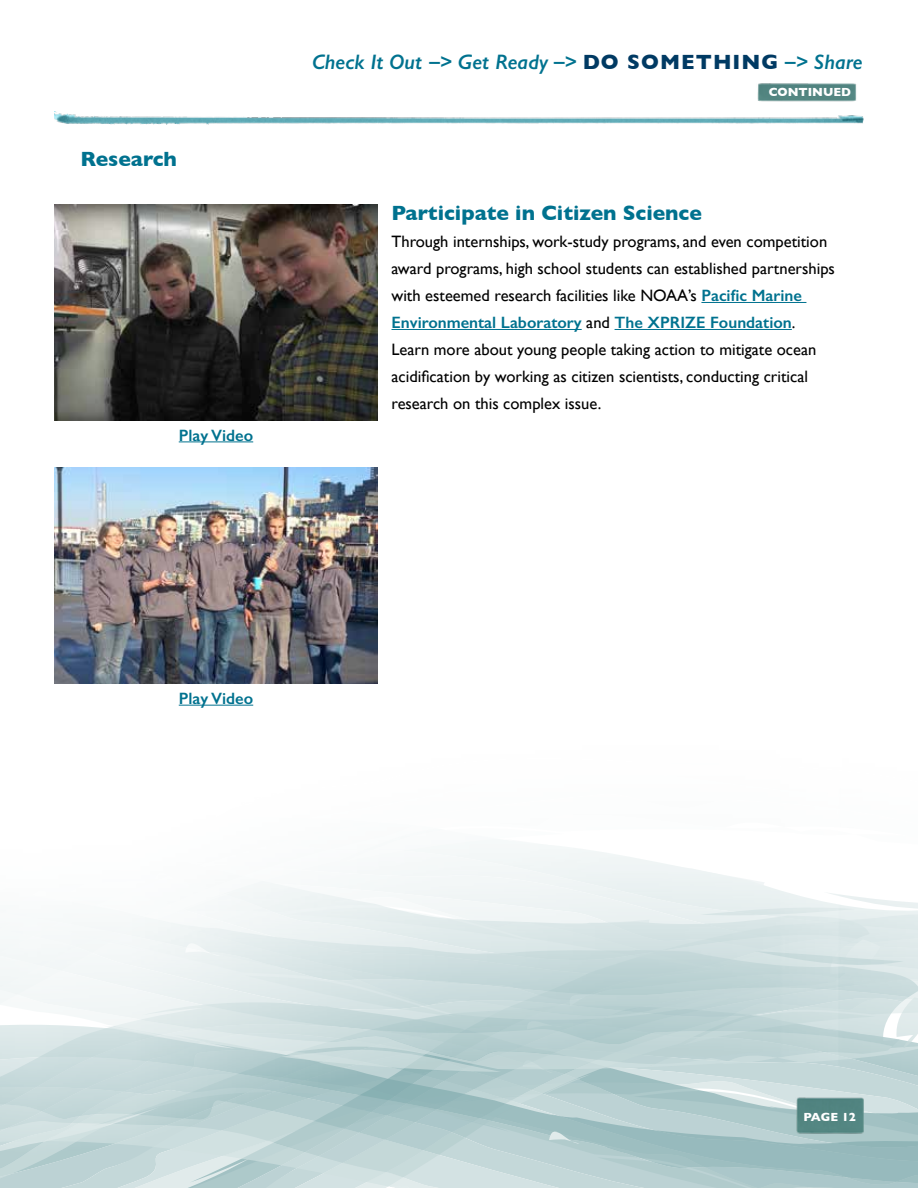
<style>
.page{position:relative;width:918px;height:1188px;background:#fff}
.page>*{position:absolute;margin:0;border:0;box-sizing:border-box;transform-origin:0 0}
.t1{font:italic 600 21px "Gill Sans";color:#00728f}
.t2{font:700 21px "Gill Sans";color:#00728f}
.t3{font:16.5px/27px "Gill Sans";color:#000}
.t4{font:600 16.5px "Gill Sans";color:#00728f}
.t5{font:700 12px "Gill Sans";color:#fff}
.s1{font-weight:700;font-style:normal;color:#003a63}
.s2{font-weight:600;color:#00728f}
</style>
<div class="page">
<svg style="left:0;top:1143px;width:918px;height:45px;background:#b9d0d2"></svg>
<svg style="left:0;top:1132px;width:918px;height:11px;background:#b8cfd1"></svg>
<svg style="left:0;top:1005px;width:918px;height:127px;background:#bfd4d6"></svg>
<svg style="left:0;top:844px;width:918px;height:161px"></svg>
<img style="left:796px;top:1096px;width:68px;height:41px">
<img style="left:54px;top:111px;width:810px;height:14px">
<img style="left:757px;top:83px;width:100px;height:19px">
<hr style="left:701px;top:302px;width:105px;height:1px;background:#00728f">
<hr style="left:392px;top:329px;width:190px;height:1px;background:#00728f">
<hr style="left:615px;top:329px;width:177px;height:1px;background:#00728f">
<img style="left:54px;top:205px;width:324px;height:215px">
<hr style="left:179px;top:441px;width:74px;height:1px;background:#00728f">
<img style="left:54px;top:468px;width:324px;height:216px">
<hr style="left:179px;top:705px;width:74px;height:1px;background:#00728f">
<p class="t2" style="left:80px;top:142px;width:98px">Research</p>
<p class="t4" style="left:179px;top:425px;width:76px">Play Video</p>
<p class="t1" style="left:312px;top:49px;width:552px">Check It Out –&gt; Get Ready –&gt; <span class="s1">DO SOMETHING</span> –&gt; Share</p>
<p class="t5" style="left:769px;top:83px;width:84px">CONTINUED</p>
<p class="t2" style="left:392px;top:196px;width:312px">Participate in Citizen Science</p>
<p class="t3" style="left:392px;top:228px;width:445px">Through internships, work-study programs, and even competition award programs, high school students can established partnerships with esteemed research facilities like NOAA’s <span class="s2">Pacific Marine Environmental Laboratory</span> and <span class="s2">The XPRIZE Foundation</span>.<br>Learn more about young people taking action to mitigate ocean acidification by working as citizen scientists, conducting critical research on this complex issue.</p>
<p class="t4" style="left:179px;top:688px;width:76px">Play Video</p>
<p class="t5" style="left:804px;top:1107px;width:54px">PAGE 12</p>
</div>
